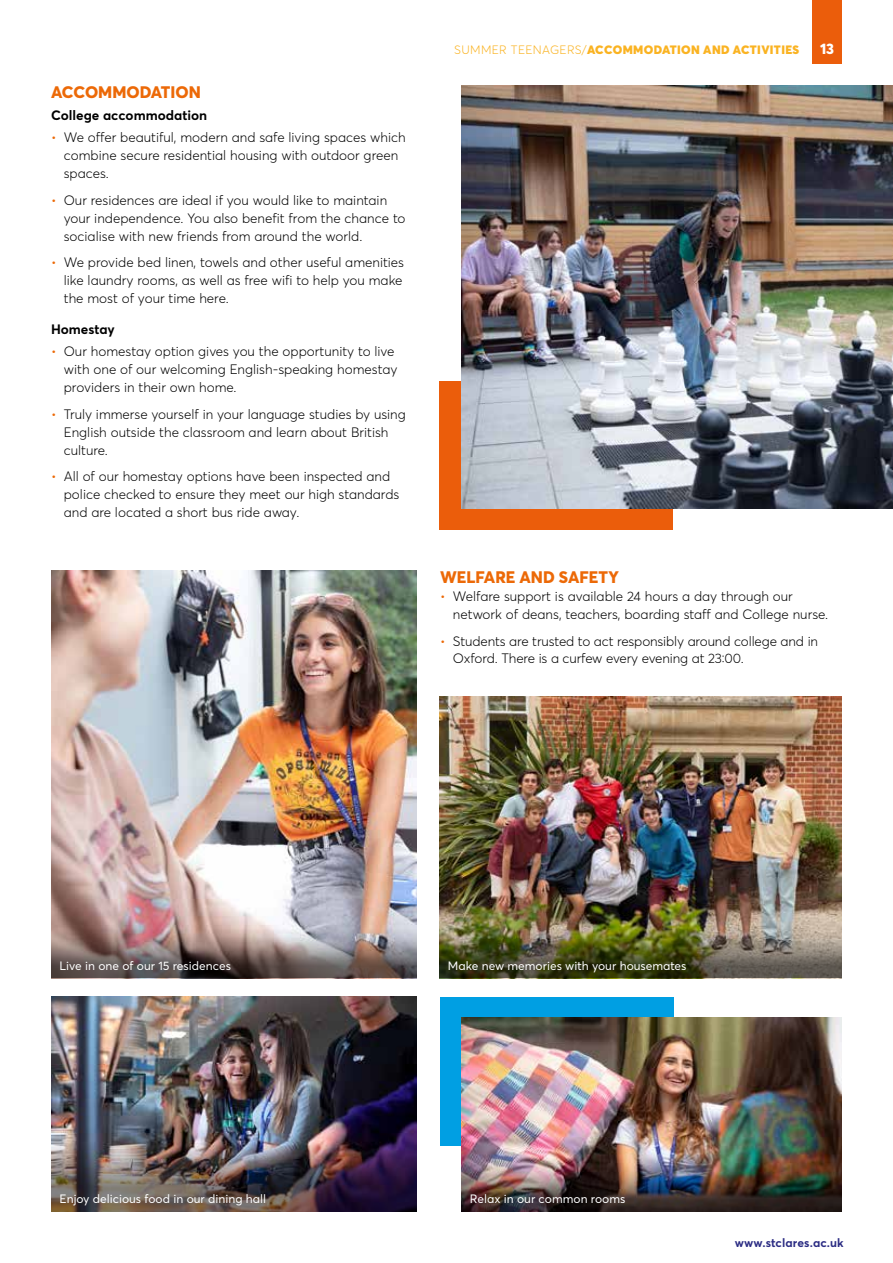
<style>
.page{position:relative;width:893px;height:1263px;background:#fff}
.page>*{position:absolute;margin:0;border:0;box-sizing:border-box;transform-origin:0 0}
.t1{font:800 16.5px "Averta";color:#ec6907}
.t2{font:800 15px "Averta";color:#fff}
.t3{font:300 13.5px/18px "Averta";color:#000}
.t4{font:700 13.5px "Averta";color:#000}
.t5{font:12px "Averta";color:#fff}
.t6{font:900 12px "Averta";letter-spacing:.03em;color:#fab322}
.t7{font:700 12px "Averta";letter-spacing:.01em;color:#2b2c83}
.s1{color:#ec6907}
.s2{font-weight:300}
</style>
<div class="page">
<hr style="left:0;top:315px;width:1px;height:238px;background:#000">
<div style="left:439px;top:381px;width:234px;height:148px;background:#eb5d0b"></div>
<div style="left:440px;top:997px;width:234px;height:148px;background:#009fe3"></div>
<img style="left:51px;top:996px;width:366px;height:134px">
<img style="left:51px;top:1130px;width:366px;height:82px">
<img style="left:439px;top:697px;width:403px;height:206px">
<img style="left:51px;top:570px;width:366px;height:333px">
<img style="left:461px;top:1018px;width:381px;height:119px">
<img style="left:461px;top:85px;width:432px;height:423px">
<img style="left:461px;top:1137px;width:381px;height:75px">
<img style="left:51px;top:903px;width:366px;height:75px">
<img style="left:439px;top:903px;width:403px;height:75px">
<div style="left:812px;top:0;width:30px;height:64px;background:#eb5d0b"></div>
<p class="t1" style="left:51px;top:81px;width:151px">ACCOMMODATION</p>
<p class="t4" style="left:51px;top:107px;width:158px">College accommodation</p>
<p class="t3" style="left:64px;top:128px;width:343px;text-indent:-13px"><span class="s1">•</span> We offer beautiful, modern and safe living spaces which combine secure residential housing with outdoor green spaces.</p>
<p class="t3" style="left:64px;top:191px;width:343px;text-indent:-13px"><span class="s1">•</span> Our residences are ideal if you would like to maintain your independence. You also benefit from the chance to socialise with new friends from around the world.</p>
<p class="t3" style="left:64px;top:253px;width:342px;text-align:justify;text-indent:-13px"><span class="s1">•</span> We provide bed linen, towels and other useful amenities like laundry rooms, as well as free wifi to help you make the most of your time here.</p>
<p class="t4" style="left:51px;top:321px;width:65px">Homestay</p>
<p class="t3" style="left:64px;top:342px;width:335px;text-indent:-13px"><span class="s1">•</span> Our homestay option gives you the opportunity to live with one of our welcoming English-speaking homestay providers in their own home.</p>
<p class="t3" style="left:64px;top:405px;width:344px;text-indent:-13px"><span class="s1">•</span> Truly immerse yourself in your language studies by using<br>English outside the classroom and learn about British culture.</p>
<p class="t3" style="left:64px;top:467px;width:337px;text-indent:-13px"><span class="s1">•</span> All of our homestay options have been inspected and police checked to ensure they meet our high standards and are located a short bus ride away.</p>
<p class="t6" style="left:454px;top:42px;width:347px"><span class="s2">SUMMER TEENAGERS/</span>ACCOMMODATION AND ACTIVITIES</p>
<p class="t2" style="left:820px;top:39px;width:16px">13</p>
<p class="t1" style="left:440px;top:567px;width:180px">WELFARE AND SAFETY</p>
<p class="t3" style="left:453px;top:587px;width:377px;text-indent:-13px"><span class="s1">•</span> Welfare support is available 24 hours a day through our network of deans, teachers, boarding staff and College nurse.</p>
<p class="t3" style="left:453px;top:632px;width:367px;text-indent:-13px"><span class="s1">•</span> Students are trusted to act responsibly around college and in<br>Oxford. There is a curfew every evening at 23:00.</p>
<p class="t5" style="left:60px;top:958px;width:173px">Live in one of our 15 residences</p>
<p class="t5" style="left:448px;top:958px;width:240px">Make new memories with your housemates</p>
<p class="t5" style="left:60px;top:1192px;width:208px">Enjoy delicious food in our dining hall</p>
<p class="t5" style="left:470px;top:1192px;width:157px">Relax in our common rooms</p>
<p class="t7" style="left:735px;top:1235px;width:110px">www.stclares.ac.uk</p>
</div>
